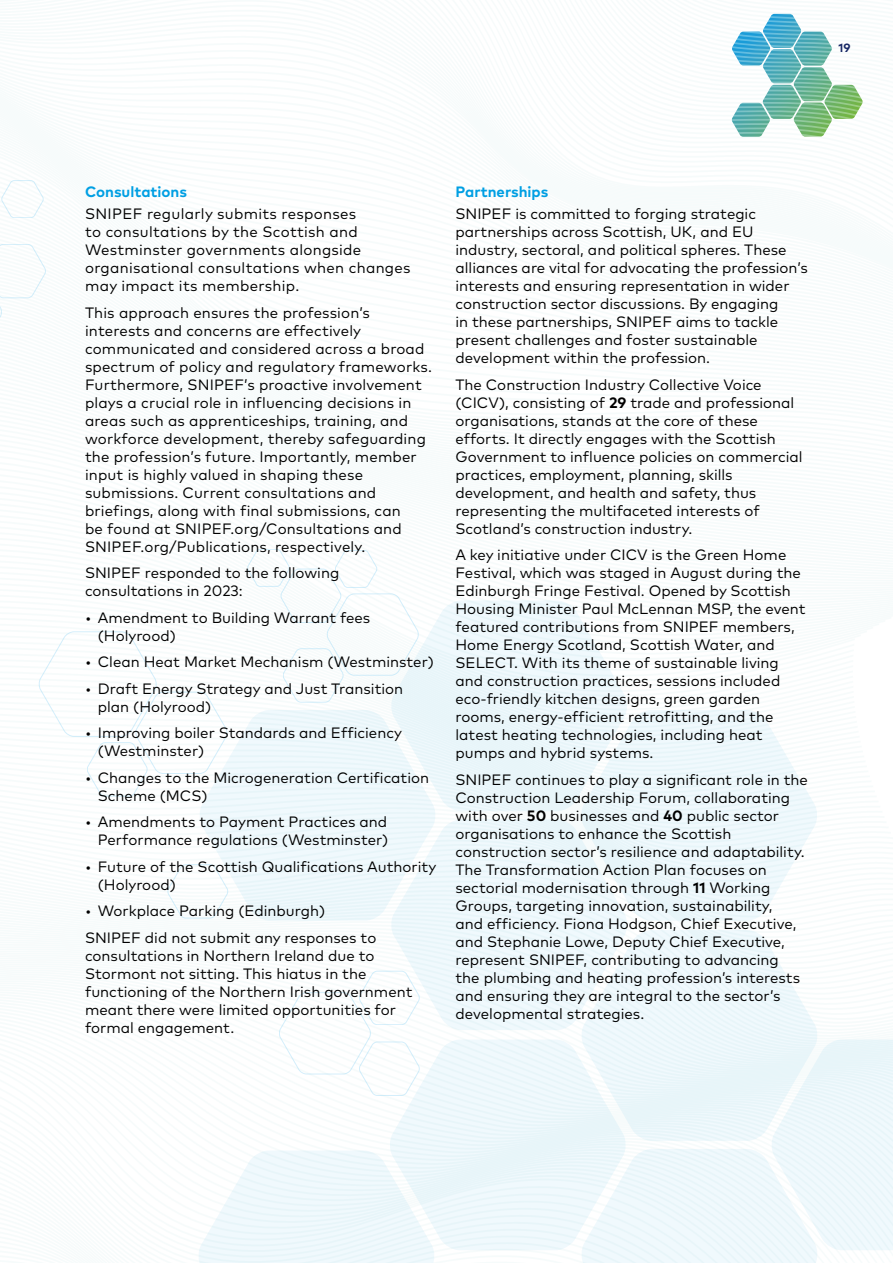
<style>
.page{position:relative;width:893px;height:1263px;background:#fff}
.page>*{position:absolute;margin:0;border:0;box-sizing:border-box;transform-origin:0 0}
.t1{font:15px/18px "Mark Pro";color:#000}
.t2{font:15px/18px "Mark Pro";letter-spacing:.02em;color:#000}
.t3{font:700 15px "Mark Pro";color:#009fe3}
.t4{font:700 12px "Mark Pro";color:#192a67}
.s1{font-weight:700}
</style>
<div class="page">
<svg style="left:198px;top:600px;width:695px;height:663px;fill:#f0f9fc"></svg>
<svg style="left:1px;top:180px;width:43px;height:38px"></svg>
<svg style="left:0;top:244px;width:46px;height:74px"></svg>
<svg style="left:168px;top:864px;width:60px;height:54px"></svg>
<svg style="left:279px;top:971px;width:140px;height:125px"></svg>
<svg style="left:247px;top:549px;width:172px;height:153px"></svg>
<svg style="left:39px;top:631px;width:188px;height:165px"></svg>
<svg style="left:731px;top:13px;width:132px;height:124px"></svg>
<p class="t4" style="left:838px;top:39px;width:13px">19</p>
<p class="t3" style="left:85px;top:180px;width:103px">Consultations</p>
<p class="t2" style="left:85px;top:204px;width:327px">SNIPEF regularly submits responses<br>to consultations by the Scottish and Westminster governments alongside organisational consultations when changes may impact its membership.</p>
<p class="t1" style="left:85px;top:302px;width:348px">This approach ensures the profession’s interests and concerns are effectively communicated and considered across a broad spectrum of policy and regulatory frameworks.<br>Furthermore, SNIPEF’s proactive involvement plays a crucial role in influencing decisions in areas such as apprenticeships, training, and workforce development, thereby safeguarding the profession’s future. Importantly, member input is highly valued in shaping these submissions. Current consultations and briefings, along with final submissions, can<br>be found at SNIPEF.org/Consultations and SNIPEF.org/Publications, respectively.</p>
<p class="t1" style="left:85px;top:563px;width:256px">SNIPEF responded to the following consultations in 2023:</p>
<p class="t1" style="left:98px;top:607px;width:274px;text-indent:-13px">• Amendment to Building Warrant fees (Holyrood)</p>
<p class="t1" style="left:85px;top:652px;width:350px">• Clean Heat Market Mechanism (Westminster)</p>
<p class="t1" style="left:98px;top:678px;width:307px;text-indent:-13px">• Draft Energy Strategy and Just Transition plan (Holyrood)</p>
<p class="t1" style="left:98px;top:723px;width:306px;text-indent:-13px">• Improving boiler Standards and Efficiency (Westminster)</p>
<p class="t1" style="left:98px;top:767px;width:333px;text-indent:-13px">• Changes to the Microgeneration Certification<br>Scheme (MCS)</p>
<p class="t1" style="left:85px;top:812px;width:305px;text-align:right">• Amendments to Payment Practices and<br>Performance regulations (Westminster)</p>
<p class="t1" style="left:98px;top:856px;width:340px;text-indent:-13px">• Future of the Scottish Qualifications Authority (Holyrood)</p>
<p class="t1" style="left:85px;top:896px;width:293px;line-height:26.5px">• Workplace Parking (Edinburgh)<br>SNIPEF did not submit any responses to</p>
<p class="t1" style="left:85px;top:945px;width:329px">consultations in Northern Ireland due to Stormont not sitting. This hiatus in the functioning of the Northern Irish government meant there were limited opportunities for formal engagement.</p>
<p class="t3" style="left:455px;top:180px;width:94px">Partnerships</p>
<p class="t1" style="left:455px;top:204px;width:354px">SNIPEF is committed to forging strategic partnerships across Scottish, UK, and EU industry, sectoral, and political spheres. These alliances are vital for advocating the profession’s interests and ensuring representation in wider construction sector discussions. By engaging<br>in these partnerships, SNIPEF aims to tackle present challenges and foster sustainable development within the profession.</p>
<p class="t1" style="left:455px;top:374px;width:349px">The Construction Industry Collective Voice (CICV), consisting of <span class="s1">29</span> trade and professional organisations, stands at the core of these efforts. It directly engages with the Scottish Government to influence policies on commercial practices, employment, planning, skills development, and health and safety, thus representing the multifaceted interests of Scotland’s construction industry.</p>
<p class="t1" style="left:455px;top:545px;width:352px">A key initiative under CICV is the Green Home Festival, which was staged in August during the Edinburgh Fringe Festival. Opened by Scottish Housing Minister Paul McLennan MSP, the event featured contributions from SNIPEF members, Home Energy Scotland, Scottish Water, and SELECT. With its theme of sustainable living and construction practices, sessions included eco-friendly kitchen designs, green garden rooms, energy-efficient retrofitting, and the latest heating technologies, including heat pumps and hybrid systems.</p>
<p class="t1" style="left:455px;top:769px;width:354px">SNIPEF continues to play a significant role in the Construction Leadership Forum, collaborating with over <span class="s1">50</span> businesses and <span class="s1">40</span> public sector organisations to enhance the Scottish construction sector’s resilience and adaptability.<br>The Transformation Action Plan focuses on sectorial modernisation through <span class="s1">11</span> Working Groups, targeting innovation, sustainability,<br>and efficiency. Fiona Hodgson, Chief Executive, and Stephanie Lowe, Deputy Chief Executive, represent SNIPEF, contributing to advancing<br>the plumbing and heating profession’s interests and ensuring they are integral to the sector’s developmental strategies.</p>
</div>
